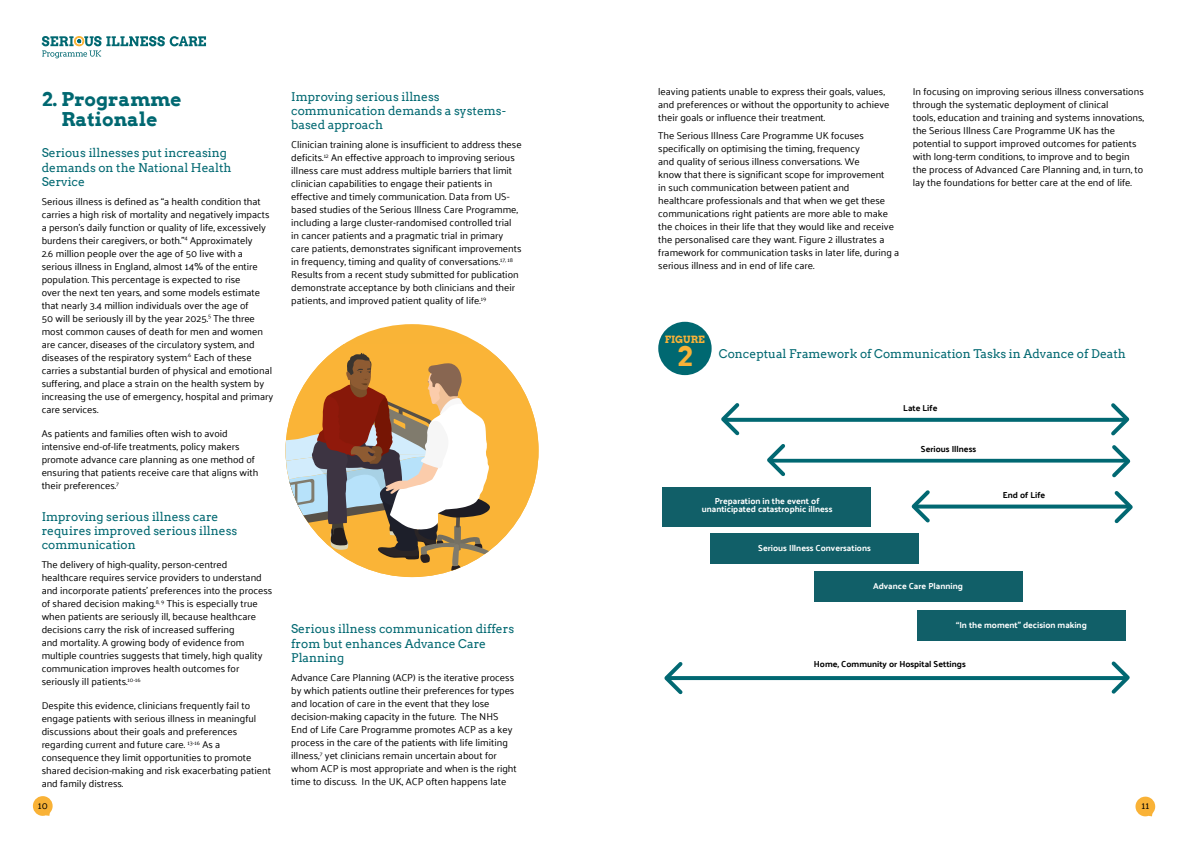
<style>
.page{position:relative;width:1191px;height:842px;background:#fff}
.page>*{position:absolute;margin:0;border:0;box-sizing:border-box;transform-origin:0 0}
.t1{font:700 27px "Arvo";color:#f9b237}
.t2{font:700 19px/20px "Arvo";color:#006871;text-align:center}
.t3{font:12px/14.4px "Arvo";color:#006871}
.t4{font:10px/13px "Palanquin";color:#000}
.t5{font:700 10px "Arvo";color:#f9b237}
.t6{font:700 8.7px/8.7px "Palanquin";color:#fff;text-align:center}
.t7{font:700 8.7px "Palanquin";color:#000}
</style>
<div class="page">
<svg style="left:32px;top:796px;width:21px;height:20px"></svg>
<svg style="left:42px;top:36px;width:164px;height:22px"></svg>
<svg style="left:1135px;top:796px;width:20px;height:21px"></svg>
<div style="left:662px;top:487px;width:209px;height:40px;background:#115f68"></div>
<div style="left:710px;top:533px;width:208px;height:31px;background:#115f68"></div>
<div style="left:814px;top:571px;width:208px;height:31px;background:#115f68"></div>
<div style="left:917px;top:610px;width:208px;height:31px;background:#115f68"></div>
<svg style="left:1108px;top:661px;width:22px;height:33px"></svg>
<svg style="left:664px;top:662px;width:22px;height:33px"></svg>
<svg style="left:667px;top:676px;width:459px;height:4px;background:#056a74"></svg>
<svg style="left:721px;top:403px;width:22px;height:33px"></svg>
<svg style="left:726px;top:418px;width:381px;height:4px;background:#0c6e78"></svg>
<svg style="left:1107px;top:403px;width:24px;height:75px"></svg>
<svg style="left:767px;top:444px;width:22px;height:32px"></svg>
<svg style="left:911px;top:490px;width:22px;height:33px"></svg>
<svg style="left:772px;top:459px;width:353px;height:4px"></svg>
<svg style="left:1111px;top:491px;width:22px;height:33px"></svg>
<hr style="left:916px;top:505px;width:211px;height:3px;background:#016872">
<div style="left:658px;top:322px;width:53px;height:53px;background:#006871;border-radius:50%"></div>
<div style="left:285px;top:324px;width:253px;height:253px;background:#f9b437;border-radius:50%"></div>
<svg style="left:331px;top:344px;width:207px;height:233px"></svg>
<svg style="left:285px;top:353px;width:211px;height:222px"></svg>
<h2 class="t2" style="left:42px;top:89px;width:141px">2. Programme<br>Rationale</h2>
<p class="t3" style="left:42px;top:146px;width:191px">Serious illnesses put increasing demands on the National Health<br>Service</p>
<p class="t4" style="left:42px;top:195px;width:233px">Serious illness is defined as “a health condition that carries a high risk of mortality and negatively impacts a person’s daily function or quality of life, excessively burdens their caregivers, or both.”<sup>4</sup> Approximately<br>2.6 million people over the age of 50 live with a serious illness in England, almost 14% of the entire population. This percentage is expected to rise<br>over the next ten years, and some models estimate that nearly 3.4 million individuals over the age of<br>50 will be seriously ill by the year 2025.<sup>5</sup> The three most common causes of death for men and women are cancer, diseases of the circulatory system, and diseases of the respiratory system<sup>.6</sup> Each of these carries a substantial burden of physical and emotional suffering, and place a strain on the health system by increasing the use of emergency, hospital and primary care services.</p>
<p class="t4" style="left:42px;top:427px;width:218px">As patients and families often wish to avoid intensive end-of-life treatments, policy makers promote advance care planning as one method of ensuring that patients receive care that aligns with their preferences.<sup>7</sup></p>
<p class="t3" style="left:42px;top:509px;width:197px">Improving serious illness care requires improved serious illness communication</p>
<p class="t4" style="left:42px;top:558px;width:232px">The delivery of high-quality, person-centred healthcare requires service providers to understand and incorporate patients’ preferences into the process of shared decision making.<sup>8,</sup> <sup>9</sup> This is especially true when patients are seriously ill, because healthcare decisions carry the risk of increased suffering<br>and mortality. A growing body of evidence from multiple countries suggests that timely, high quality communication improves health outcomes for seriously ill patients.<sup>10-16</sup></p>
<p class="t4" style="left:42px;top:699px;width:231px">Despite this evidence, clinicians frequently fail to engage patients with serious illness in meaningful discussions about their goals and preferences regarding current and future care. <sup>13-16</sup> As a consequence they limit opportunities to promote shared decision-making and risk exacerbating patient and family distress.</p>
<p class="t3" style="left:291px;top:89px;width:216px">Improving serious illness communication demands a systems&shy;based approach</p>
<p class="t4" style="left:291px;top:138px;width:232px">Clinician training alone is insufficient to address these deficits.<sup>12</sup> An effective approach to improving serious illness care must address multiple barriers that limit clinician capabilities to engage their patients in effective and timely communication. Data from US&shy;based studies of the Serious Illness Care Programme, including a large cluster-randomised controlled trial in cancer patients and a pragmatic trial in primary care patients, demonstrates significant improvements in frequency, timing and quality of conversations.<sup>17,</sup> <sup>18<br></sup>Results from a recent study submitted for publication demonstrate acceptance by both clinicians and their patients, and improved patient quality of life.<sup>19</sup></p>
<p class="t3" style="left:291px;top:622px;width:224px">Serious illness communication differs from but enhances Advance Care<br>Planning</p>
<p class="t4" style="left:291px;top:671px;width:227px">Advance Care Planning (ACP) is the iterative process by which patients outline their preferences for types and location of care in the event that they lose decision-making capacity in the future. The NHS End of Life Care Programme promotes ACP as a key process in the care of the patients with life limiting illness,<sup>7</sup> yet clinicians remain uncertain about for whom ACP is most appropriate and when is the right time to discuss. In the UK, ACP often happens late</p>
<p class="t4" style="left:658px;top:85px;width:233px">leaving patients unable to express their goals, values, and preferences or without the opportunity to achieve their goals or influence their treatment.</p>
<p class="t4" style="left:658px;top:129px;width:242px">The Serious Illness Care Programme UK focuses specifically on optimising the timing, frequency<br>and quality of serious illness conversations. We<br>know that there is significant scope for improvement<br>in such communication between patient and<br>healthcare professionals and that when we get these communications right patients are more able to make the choices in their life that they would like and receive the personalised care they want. Figure 2 illustrates a framework for communication tasks in later life, during a serious illness and in end of life care.</p>
<p class="t4" style="left:912px;top:85px;width:233px">In focusing on improving serious illness conversations through the systematic deployment of clinical<br>tools, education and training and systems innovations, the Serious Illness Care Programme UK has the potential to support improved outcomes for patients with long-term conditions, to improve and to begin the process of Advanced Care Planning and, in turn, to lay the foundations for better care at the end of life.</p>
<p class="t5" style="left:665px;top:333px;width:42px">FIGURE</p>
<h1 class="t1" style="left:677px;top:339px;width:17px">2</h1>
<p class="t3" style="left:719px;top:346px;width:408px">Conceptual Framework of Communication Tasks in Advance of Death</p>
<p class="t7" style="left:903px;top:403px;width:36px">Late Life</p>
<p class="t6" style="left:702px;top:496px;width:132px">Preparation in the event of unanticipated catastrophic illness</p>
<p class="t6" style="left:758px;top:544px;width:114px">Serious Illness Conversations</p>
<p class="t7" style="left:921px;top:444px;width:57px">Serious Illness</p>
<p class="t7" style="left:1002px;top:490px;width:44px">End of Life</p>
<p class="t6" style="left:873px;top:581px;width:91px">Advance Care Planning</p>
<p class="t6" style="left:956px;top:620px;width:132px">“In the moment” decision making</p>
<p class="t7" style="left:814px;top:659px;width:153px">Home, Community or Hospital Settings</p>
<p class="t4" style="left:38px;top:799px;width:12px">10</p>
<p class="t4" style="left:1141px;top:799px;width:9px">11</p>
</div>
